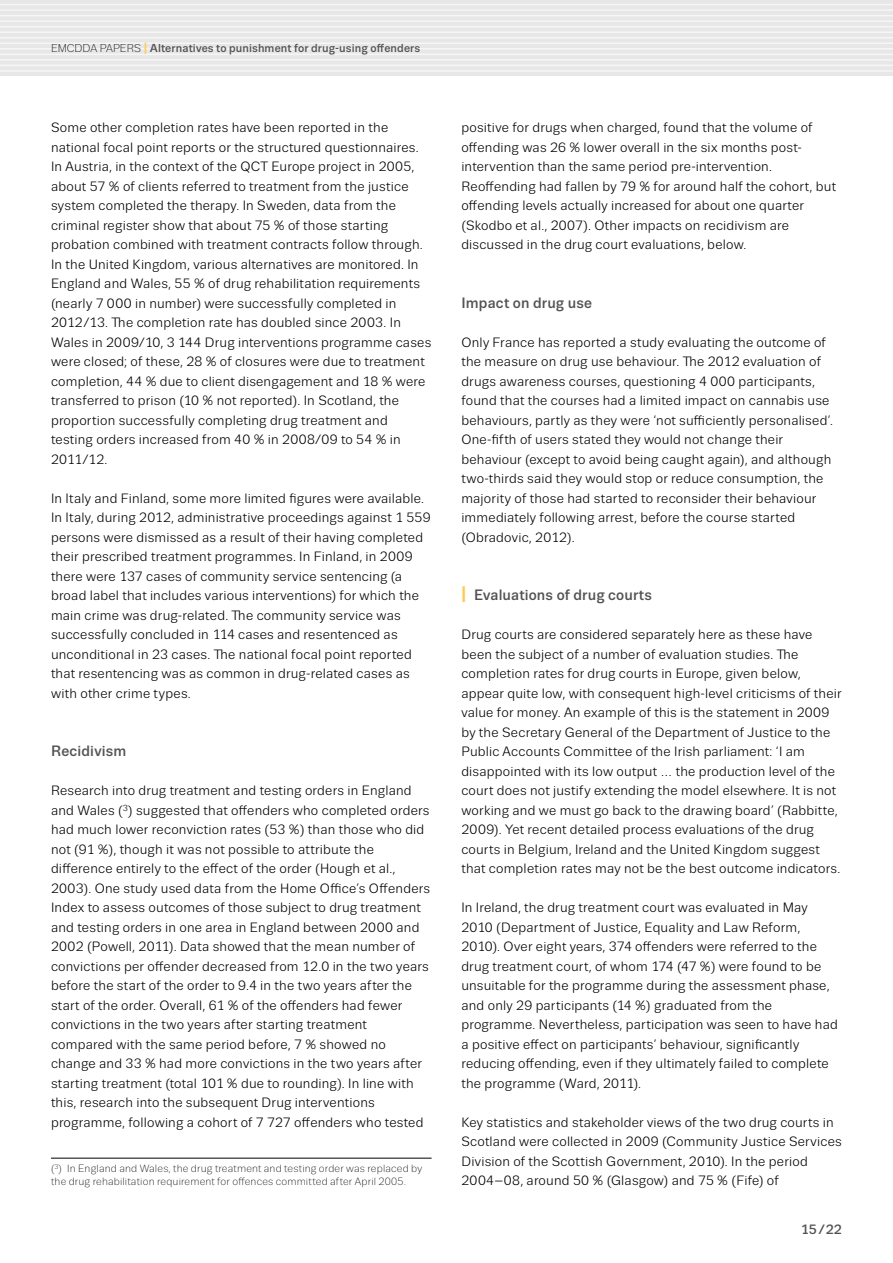
<style>
.page{position:relative;width:893px;height:1263px;background:#fff}
.page>*{position:absolute;margin:0;border:0;box-sizing:border-box;transform-origin:0 0}
.III_Headline{font:500 15px "Trivia Sans";letter-spacing:.015em;color:#535353}
.II_Headline{font:500 15px "Trivia Sans";letter-spacing:.01em;color:#535353}
.TEXT_Regular_9_13{font:13.5px/19.5px "Trivia Sans";letter-spacing:.015em;color:#000}
.t1{font:500 13.5px "Trivia Sans";color:#535353}
.t2{font:500 11.55px "Trivia Sans";letter-spacing:.01em;color:#535353}
.Footnote{font:300 10.5px/13.5px "Trivia Sans";letter-spacing:.015em;color:#000}
.s1{font-weight:300;font-size:11.25px;color:#000}
.s2{font-size:16.2px;color:#ffca53}
.s3{font-weight:700;font-size:22.5px;color:#ffca53}
</style>
<div class="page">
<div style="left:0;top:0;width:893px;height:76px;background:#e7e7e7"></div>
<hr style="left:0;top:4px;width:893px;height:1px;background:#f6f6f6">
<hr style="left:0;top:9px;width:893px;height:2px;background:#f6f6f6">
<hr style="left:0;top:15px;width:893px;height:1px;background:#f6f6f6">
<hr style="left:0;top:20px;width:893px;height:2px;background:#f6f6f6">
<hr style="left:0;top:26px;width:893px;height:1px;background:#f6f6f6">
<hr style="left:0;top:31px;width:893px;height:2px;background:#f6f6f6">
<hr style="left:0;top:37px;width:893px;height:1px;background:#f6f6f6">
<hr style="left:0;top:43px;width:893px;height:1px;background:#f6f6f6">
<hr style="left:0;top:48px;width:893px;height:2px;background:#f6f6f6">
<hr style="left:0;top:54px;width:893px;height:1px;background:#f6f6f6">
<hr style="left:0;top:59px;width:893px;height:2px;background:#f6f6f6">
<hr style="left:0;top:65px;width:893px;height:1px;background:#f6f6f6">
<hr style="left:0;top:70px;width:893px;height:2px;background:#f6f6f6">
<hr style="left:51px;top:1158px;width:381px;height:1px;background:#000">
<p class="t2" style="left:51px;top:42px;width:371px"><span class="s1">EMCDDA PAPERS</span> <span class="s2">I</span> Alternatives to punishment for drug-using offenders</p>
<p class="TEXT_Regular_9_13" style="left:51px;top:118px;width:382px">Some other completion rates have been reported in the national focal point reports or the structured questionnaires.<br>In Austria, in the context of the QCT Europe project in 2005, about 57 % of clients referred to treatment from the justice system completed the therapy. In Sweden, data from the criminal register show that about 75 % of those starting probation combined with treatment contracts follow through.<br>In the United Kingdom, various alternatives are monitored. In England and Wales, 55 % of drug rehabilitation requirements (nearly 7 000 in number) were successfully completed in 2012/13. The completion rate has doubled since 2003. In Wales in 2009/10, 3 144 Drug interventions programme cases were closed; of these, 28 % of closures were due to treatment completion, 44 % due to client disengagement and 18 % were transferred to prison (10 % not reported). In Scotland, the proportion successfully completing drug treatment and testing orders increased from 40 % in 2008/09 to 54 % in 2011/12.</p>
<p class="TEXT_Regular_9_13" style="left:51px;top:488px;width:381px">In Italy and Finland, some more limited figures were available.<br>In Italy, during 2012, administrative proceedings against 1 559 persons were dismissed as a result of their having completed their prescribed treatment programmes. In Finland, in 2009 there were 137 cases of community service sentencing (a broad label that includes various interventions) for which the main crime was drug-related. The community service was successfully concluded in 114 cases and resentenced as unconditional in 23 cases. The national focal point reported that resentencing was as common in drug-related cases as with other crime types.</p>
<p class="III_Headline" style="left:51px;top:743px;width:77px">Recidivism</p>
<p class="TEXT_Regular_9_13" style="left:51px;top:781px;width:381px">Research into drug treatment and testing orders in England and Wales (<sup>3</sup>) suggested that offenders who completed orders had much lower reconviction rates (53 %) than those who did not (91 %), though it was not possible to attribute the difference entirely to the effect of the order (Hough et al., 2003). One study used data from the Home Office’s Offenders Index to assess outcomes of those subject to drug treatment and testing orders in one area in England between 2000 and 2002 (Powell, 2011). Data showed that the mean number of convictions per offender decreased from 12.0 in the two years before the start of the order to 9.4 in the two years after the start of the order. Overall, 61 % of the offenders had fewer convictions in the two years after starting treatment compared with the same period before, 7 % showed no change and 33 % had more convictions in the two years after starting treatment (total 101 % due to rounding). In line with this, research into the subsequent Drug interventions programme, following a cohort of 7 727 offenders who tested</p>
<p class="Footnote" style="left:51px;top:1161px;width:373px">(<sup>3</sup>) In England and Wales, the drug treatment and testing order was replaced by the drug rehabilitation requirement for offences committed after April 2005.</p>
<p class="TEXT_Regular_9_13" style="left:461px;top:118px;width:376px">positive for drugs when charged, found that the volume of offending was 26 % lower overall in the six months post&shy;intervention than the same period pre-intervention.<br>Reoffending had fallen by 79 % for around half the cohort, but offending levels actually increased for about one quarter (Skodbo et al., 2007). Other impacts on recidivism are discussed in the drug court evaluations, below.</p>
<p class="III_Headline" style="left:461px;top:294px;width:132px">Impact on drug use</p>
<p class="TEXT_Regular_9_13" style="left:461px;top:332px;width:373px">Only France has reported a study evaluating the outcome of the measure on drug use behaviour. The 2012 evaluation of drugs awareness courses, questioning 4 000 participants, found that the courses had a limited impact on cannabis use behaviours, partly as they were ‘not sufficiently personalised’.<br>One-fifth of users stated they would not change their behaviour (except to avoid being caught again), and although two-thirds said they would stop or reduce consumption, the majority of those had started to reconsider their behaviour immediately following arrest, before the course started (Obradovic, 2012).</p>
<p class="II_Headline" style="left:461px;top:587px;width:192px"><span class="s3">I</span> Evaluations of drug courts</p>
<p class="TEXT_Regular_9_13" style="left:461px;top:625px;width:382px">Drug courts are considered separately here as these have been the subject of a number of evaluation studies. The completion rates for drug courts in Europe, given below, appear quite low, with consequent high-level criticisms of their value for money. An example of this is the statement in 2009 by the Secretary General of the Department of Justice to the Public Accounts Committee of the Irish parliament: ‘I am disappointed with its low output … the production level of the court does not justify extending the model elsewhere. It is not working and we must go back to the drawing board’ (Rabbitte, 2009). Yet recent detailed process evaluations of the drug courts in Belgium, Ireland and the United Kingdom suggest that completion rates may not be the best outcome indicators.</p>
<p class="TEXT_Regular_9_13" style="left:461px;top:898px;width:378px">In Ireland, the drug treatment court was evaluated in May 2010 (Department of Justice, Equality and Law Reform, 2010). Over eight years, 374 offenders were referred to the drug treatment court, of whom 174 (47 %) were found to be unsuitable for the programme during the assessment phase, and only 29 participants (14 %) graduated from the programme. Nevertheless, participation was seen to have had a positive effect on participants’ behaviour, significantly reducing offending, even if they ultimately failed to complete the programme (Ward, 2011).</p>
<p class="TEXT_Regular_9_13" style="left:461px;top:1112px;width:382px">Key statistics and stakeholder views of the two drug courts in Scotland were collected in 2009 (Community Justice Services Division of the Scottish Government, 2010). In the period 2004–08, around 50 % (Glasgow) and 75 % (Fife) of</p>
<p class="t1" style="left:801px;top:1222px;width:43px">15/22</p>
</div>
